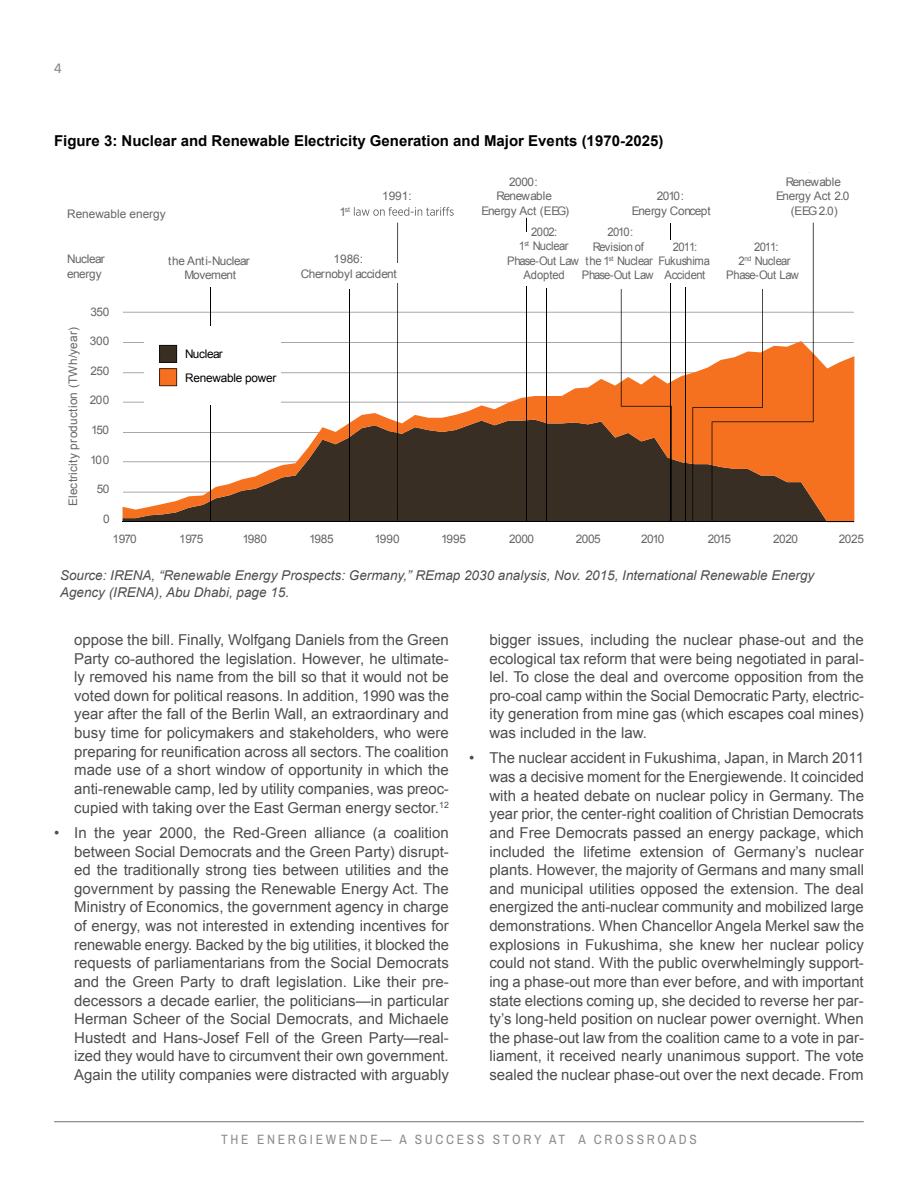
<style>
.page{position:relative;width:918px;height:1188px;background:#fff}
.page>*{position:absolute;margin:0;border:0;box-sizing:border-box;transform-origin:0 0}
.t1{font:15px/18.6px "Arial";color:#4d4d4f;text-align:justify}
.t2{font:700 15px "Arial";color:#000}
.t3{font:italic 13.5px/16.2px "Arial";color:#4d4d4f}
.t4{font:13.5px "Archivo Narrow";letter-spacing:.2em;color:#8b8d8e}
.t5{font:13.5px "Frutiger";color:#8b8d8e}
.t6{font:11.85px/14.2px "Arial";letter-spacing:-.03em;color:#666;text-align:center}
.t7{font:11.85px/14.2px "Arial";letter-spacing:-.03em;color:#666;text-align:center;scale:.95 1}
.t8{font:11.85px "Arial";letter-spacing:.02em;color:#666}
.t9{font:11.85px/14.2px "Arial";letter-spacing:-.055em;color:#666;text-align:center;scale:.95 1}
.t10{font:11.85px/23.5px "Arial";letter-spacing:-.02em;color:#000}
.t11{font:11.85px "Arial";color:#666}
.t12{font:11.85px/14.2px "Arial";letter-spacing:-.05em;color:#666;text-align:center}
.t13{font:11.85px/14.2px "Arial";letter-spacing:-.05em;color:#666;text-align:center;scale:.95 1}
.t14{font:11.85px "Arial";letter-spacing:-.07em;color:#666;scale:.95 1}
.t15{font:11.85px "Arial";letter-spacing:-.005em;color:#666;scale:.95 1}
.t16{font:6.9px "Arial";color:#666}
.t17{font:6.9px "Arial";color:#666;scale:.95 1}
</style>
<div class="page">
<hr style="left:55px;top:1121px;width:808px;height:1px;background:#8b8d8e">
<svg style="left:354px;top:207px;width:100px;height:9px"></svg>
<hr style="left:123px;top:312px;width:731px;height:1px;background:#8d8d8d">
<svg style="left:123px;top:341px;width:731px;height:181px"></svg>
<hr style="left:123px;top:522px;width:731px;height:1px;background:#000">
<hr style="left:671px;top:223px;width:1px;height:298px;background:#000">
<hr style="left:526px;top:218px;width:1px;height:303px;background:#000">
<hr style="left:397px;top:223px;width:1px;height:298px;background:#000">
<svg style="left:621px;top:289px;width:51px;height:232px"></svg>
<svg style="left:692px;top:223px;width:122px;height:299px"></svg>
<hr style="left:685px;top:287px;width:1px;height:234px;background:#000">
<hr style="left:546px;top:289px;width:1px;height:232px;background:#000">
<hr style="left:349px;top:289px;width:1px;height:232px;background:#000">
<hr style="left:210px;top:287px;width:1px;height:234px;background:#000">
<div style="left:144px;top:326px;width:137px;height:79px;background:#fff"></div>
<svg style="left:159px;top:345px;width:18px;height:41px"></svg>
<div style="left:377px;top:263px;width:35px;height:20px;background:#fff"></div>
<div style="left:496px;top:232px;width:35px;height:54px;background:#fff"></div>
<div style="left:664px;top:241px;width:13px;height:42px;background:#fff"></div>
<p class="t5" style="left:54px;top:61px;width:9px">4</p>
<p class="t2" style="left:54px;top:132px;width:611px">Figure 3: Nuclear and Renewable Electricity Generation and Major Events (1970-2025)</p>
<p class="t11" style="left:67px;top:207px;width:100px">Renewable energy</p>
<p class="t6" style="left:382px;top:189px;width:31px">1991:</p>
<p class="t12" style="left:497px;top:175px;width:57px">2000:<br>Renewable</p>
<p class="t6" style="left:340px;top:204px;width:8px">1</p>
<p class="t6" style="left:482px;top:203px;width:89px">Energy Act (EEG)</p>
<p class="t16" style="left:345px;top:205px;width:7px">st</p>
<p class="t6" style="left:632px;top:189px;width:80px">2010:<br>Energy Concept</p>
<p class="t6" style="left:776px;top:175px;width:75px">Renewable<br>Energy Act 2.0 (EEG2.0)</p>
<p class="t13" style="left:519px;top:225px;width:54px">2002:<br>1 Nuclear</p>
<p class="t7" style="left:582px;top:225px;width:77px">2010:<br>Revision of<br>the 1<sup>st</sup> Nuclear<br>Phase-Out Law</p>
<p class="t17" style="left:524px;top:240px;width:6px">st</p>
<p class="t14" style="left:507px;top:255px;width:77px">Phase-Out Law</p>
<p class="t7" style="left:658px;top:240px;width:56px">2011:<br>Fukushima<br>Accident</p>
<p class="t9" style="left:739px;top:240px;width:56px">2011:<br>2<sup>nd</sup> Nuclear</p>
<p class="t6" style="left:67px;top:252px;width:39px;text-align:left">Nuclear energy</p>
<p class="t6" style="left:168px;top:254px;width:83px">the Anti-Nuclear<br>Movement</p>
<p class="t6" style="left:334px;top:252px;width:31px">1986:</p>
<p class="t6" style="left:301px;top:266px;width:97px">Chernobyl accident</p>
<p class="t15" style="left:524px;top:268px;width:45px">Adopted</p>
<p class="t9" style="left:726px;top:268px;width:78px">Phase-Out Law</p>
<p class="t8" style="left:66px;top:506px;width:181px;rotate:-90deg">Electricity production (TWh/year)</p>
<p class="t6" style="left:91px;top:304px;width:20px">350</p>
<p class="t6" style="left:90px;top:334px;width:21px">300</p>
<p class="t6" style="left:90px;top:363px;width:20px">250</p>
<p class="t6" style="left:90px;top:393px;width:21px">200</p>
<p class="t6" style="left:91px;top:423px;width:20px">150</p>
<p class="t6" style="left:90px;top:452px;width:20px">100</p>
<p class="t6" style="left:97px;top:482px;width:14px">50</p>
<p class="t6" style="left:103px;top:512px;width:8px">0</p>
<p class="t10" style="left:185px;top:343px;width:93px">Nuclear<br>Renewable power</p>
<p class="t6" style="left:113px;top:532px;width:26px">1970</p>
<p class="t6" style="left:179px;top:532px;width:26px">1975</p>
<p class="t6" style="left:242px;top:532px;width:26px">1980</p>
<p class="t6" style="left:309px;top:532px;width:26px">1985</p>
<p class="t6" style="left:375px;top:532px;width:26px">1990</p>
<p class="t6" style="left:441px;top:532px;width:27px">1995</p>
<p class="t6" style="left:509px;top:532px;width:27px">2000</p>
<p class="t6" style="left:576px;top:532px;width:27px">2005</p>
<p class="t6" style="left:641px;top:532px;width:25px">2010</p>
<p class="t6" style="left:708px;top:532px;width:25px">2015</p>
<p class="t6" style="left:773px;top:532px;width:26px">2020</p>
<p class="t6" style="left:839px;top:532px;width:27px">2025</p>
<p class="t3" style="left:60px;top:568px;width:756px">Source: IRENA, “Renewable Energy Prospects: Germany,” REmap 2030 analysis, Nov. 2015, International Renewable Energy<br>Agency (IRENA), Abu Dhabi, page 15.</p>
<p class="t1" style="left:74px;top:630px;width:376px">oppose the bill. Finally, Wolfgang Daniels from the Green Party co-authored the legislation. However, he ultimate&shy;ly removed his name from the bill so that it would not be voted down for political reasons. In addition, 1990 was the year after the fall of the Berlin Wall, an extraordinary and busy time for policymakers and stakeholders, who were preparing for reunification across all sectors. The coalition made use of a short window of opportunity in which the anti-renewable camp, led by utility companies, was preoc&shy;cupied with taking over the East German energy sector.<sup>12</sup></p>
<p class="t1" style="left:74px;top:823px;width:376px;text-indent:-20px">• In the year 2000, the Red-Green alliance (a coalition between Social Democrats and the Green Party) disrupt&shy;ed the traditionally strong ties between utilities and the government by passing the Renewable Energy Act. The Ministry of Economics, the government agency in charge of energy, was not interested in extending incentives for renewable energy. Backed by the big utilities, it blocked the requests of parliamentarians from the Social Democrats and the Green Party to draft legislation. Like their pre&shy;decessors a decade earlier, the politicians—in particular Herman Scheer of the Social Democrats, and Michaele Hustedt and Hans-Josef Fell of the Green Party—real&shy;ized they would have to circumvent their own government.<br>Again the utility companies were distracted with arguably</p>
<p class="t1" style="left:489px;top:630px;width:376px">bigger issues, including the nuclear phase-out and the ecological tax reform that were being negotiated in paral&shy;lel. To close the deal and overcome opposition from the pro-coal camp within the Social Democratic Party, electric&shy;ity generation from mine gas (which escapes coal mines) was included in the law.</p>
<p class="t1" style="left:489px;top:749px;width:376px;text-indent:-20px">• The nuclear accident in Fukushima, Japan, in March 2011 was a decisive moment for the Energiewende. It coincided with a heated debate on nuclear policy in Germany. The year prior, the center-right coalition of Christian Democrats and Free Democrats passed an energy package, which included the lifetime extension of Germany’s nuclear plants. However, the majority of Germans and many small and municipal utilities opposed the extension. The deal energized the anti-nuclear community and mobilized large demonstrations. When Chancellor Angela Merkel saw the explosions in Fukushima, she knew her nuclear policy could not stand. With the public overwhelmingly support&shy;ing a phase-out more than ever before, and with important state elections coming up, she decided to reverse her par&shy;ty’s long-held position on nuclear power overnight. When the phase-out law from the coalition came to a vote in par&shy;liament, it received nearly unanimous support. The vote sealed the nuclear phase-out over the next decade. From</p>
<p class="t4" style="left:221px;top:1131px;width:256px">THE E NERGIEWENDE— A SUCCESS</p>
<p class="t4" style="left:493px;top:1131px;width:66px">ST ORY AT</p>
<p class="t4" style="left:579px;top:1131px;width:118px">A CROSS ROADS</p>
</div>
